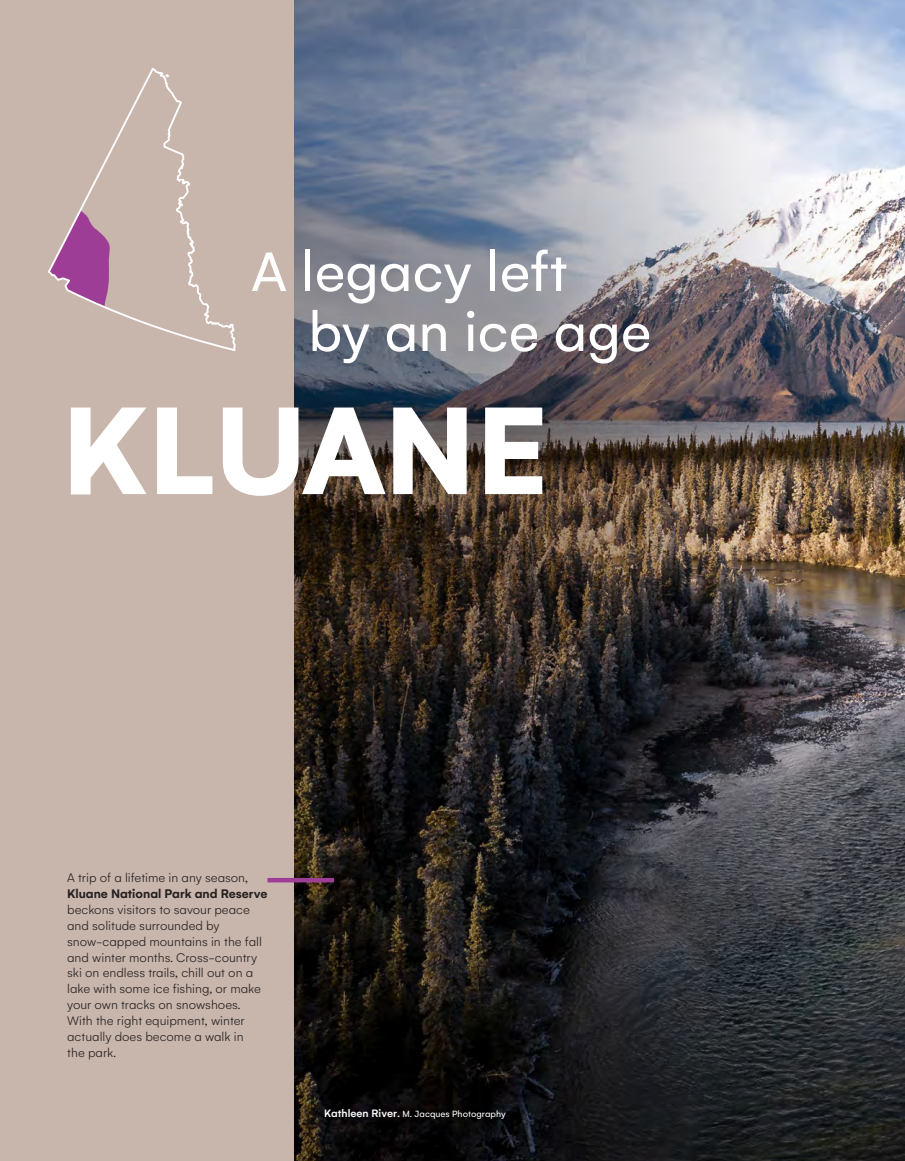
<style>
.page{position:relative;width:905px;height:1161px;background:#fff}
.page>*{position:absolute;margin:0;border:0;box-sizing:border-box;transform-origin:0 0}
.t1{font:700 135px "Gelion";letter-spacing:-.01em;color:#fff}
.t2{font:60px/60px "Gelion";color:#fff}
.t3{font:300 13.5px/15.9px "Gelion";color:#231f20}
.t4{font:600 13.5px "Gelion";color:#231f20}
.t5{font:9.75px "Gelion";color:#fff}
.s1{font-weight:500;font-size:11.7px}
</style>
<div class="page">
<img style="left:293px;top:0;width:611px;height:1161px">
<div style="left:0;top:0;width:293px;height:1161px;background:#c8b5ab"></div>
<svg style="left:48px;top:69px;width:188px;height:282px"></svg>
<hr style="left:267px;top:878px;width:67px;height:4px;background:#9e3d96">
<h2 class="t2" style="left:308px;top:241px;width:344px;text-indent:-57px">A legacy left<br>by an ice age</h2>
<h1 class="t1" style="left:62px;top:364px;width:489px">KLUANE</h1>
<p class="t3" style="left:67px;top:870px;width:182px">A trip of a lifetime in any season,</p>
<p class="t4" style="left:67px;top:885px;width:202px">Kluane National Park and Reserve</p>
<p class="t3" style="left:67px;top:901px;width:196px">beckons visitors to savour peace and solitude surrounded by snow-capped mountains in the fall and winter months. Cross-country ski on endless trails, chill out on a lake with some ice fishing, or make your own tracks on snowshoes.<br>With the right equipment, winter actually does become a walk in the park.</p>
<p class="t5" style="left:324px;top:1108px;width:183px"><span class="s1">Kathleen River.</span> M. Jacques Photography</p>
</div>
